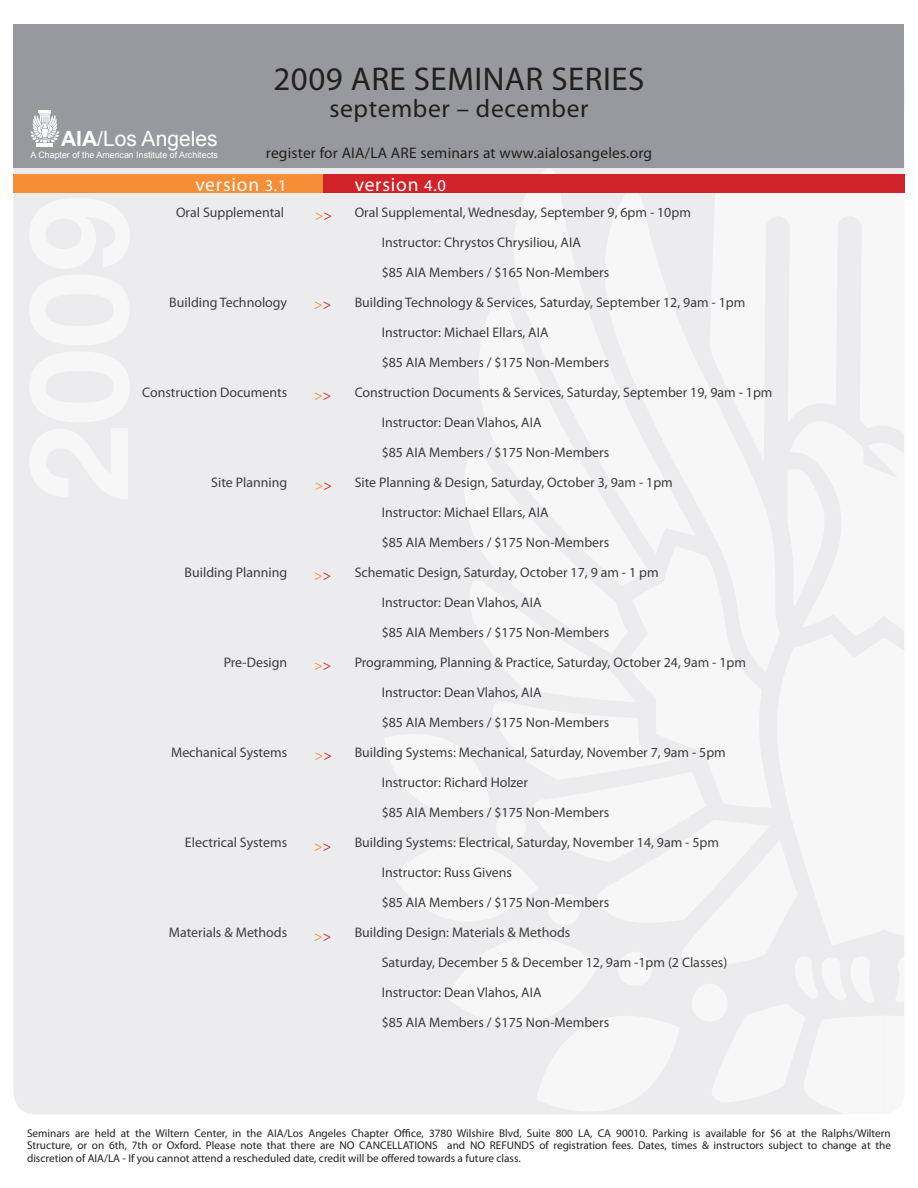
<style>
.page{position:relative;width:918px;height:1188px;background:#fff}
.page>*{position:absolute;margin:0;border:0;box-sizing:border-box;transform-origin:0 0}
.t1{font:33px "Myriad Pro";letter-spacing:.015em;color:#231f20}
.t2{font:25.5px "Myriad Pro";letter-spacing:.025em;color:#231f20}
.t3{font:21px "Arial";color:#fff}
.t4{font:19.5px "Myriad Pro";letter-spacing:.04em;color:#fff}
.program_info{font:15.3px "Myriad Pro";letter-spacing:.015em;color:#231f20}
.program_names{font:14.25px "Myriad Pro";color:#f68d37}
.program_names-2{font:13.8px "Myriad Pro";color:#3e3e3f}
.program_info-2{font:13.8px "Myriad Pro";color:#3e3e3f}
.t5{font:11.25px/12.8px "Myriad Pro";color:#231f20;text-align:justify}
.t6{font:8.85px "Arial";color:#fff}
.s1{font-weight:700}
.s2{font-size:16.5px}
.s3{color:#d1232a}
</style>
<div class="page">
<div style="left:14px;top:24px;width:890px;height:1090px;background:#ececee;border-radius:22px"></div>
<svg style="left:514px;top:169px;width:68px;height:125px;fill:#f7f7f8"></svg>
<svg style="left:479px;top:294px;width:105px;height:110px;fill:#f7f7f8"></svg>
<div style="left:662px;top:14px;width:256px;height:72px;background:#fff"></div>
<svg style="left:584px;top:193px;width:126px;height:211px;fill:#f7f7f8"></svg>
<svg style="left:710px;top:176px;width:195px;height:228px;fill:#f7f7f8"></svg>
<svg style="left:385px;top:404px;width:519px;height:710px"></svg>
<svg style="left:762px;top:634px;width:142px;height:312px;fill:#f7f7f8"></svg>
<div style="left:13px;top:25px;width:891px;height:143px;background:#97999c"></div>
<hr style="left:37px;top:143px;width:16px;height:4px;background:#fff">
<svg style="left:30px;top:111px;width:29px;height:32px"></svg>
<div style="left:13px;top:174px;width:310px;height:19px;background:#f68d37"></div>
<div style="left:323px;top:174px;width:581px;height:19px;background:#d1232a"></div>
<p class="t1" style="left:273px;top:61px;width:373px">2009 ARE SEMINAR SERIES</p>
<p class="t2" style="left:329px;top:95px;width:261px">september – december</p>
<p class="program_info" style="left:266px;top:144px;width:388px">register for AIA/LA ARE seminars at www.aialosangeles.org</p>
<p class="t3" style="left:61px;top:125px;width:158px"><span class="s1">AIA</span>/Los Angeles</p>
<p class="t6" style="left:31px;top:149px;width:189px">A Chapter of the American Institute of Architects</p>
<p class="t4" style="left:195px;top:174px;width:93px">version <span class="s2">3.1</span></p>
<p class="t4" style="left:355px;top:174px;width:93px">version <span class="s2">4.0</span></p>
<p class="program_names-2" style="left:176px;top:205px;width:110px">Oral Supplemental</p>
<p class="program_names-2" style="left:355px;top:205px;width:338px">Oral Supplemental, Wednesday, September 9, 6pm - 10pm</p>
<p class="program_info-2" style="left:382px;top:235px;width:201px">Instructor: Chrystos Chrysiliou, AIA</p>
<p class="program_info-2" style="left:382px;top:265px;width:229px">$85 AIA Members / $165 Non-Members</p>
<p class="program_names-2" style="left:169px;top:295px;width:119px">Building Technology</p>
<p class="program_names-2" style="left:355px;top:295px;width:392px">Building Technology &amp; Services, Saturday, September 12, 9am - 1pm</p>
<p class="program_names-2" style="left:382px;top:325px;width:168px">Instructor: Michael Ellars, AIA</p>
<p class="program_info-2" style="left:382px;top:355px;width:229px">$85 AIA Members / $175 Non-Members</p>
<p class="program_names-2" style="left:142px;top:385px;width:147px">Construction Documents</p>
<p class="program_names-2" style="left:355px;top:385px;width:419px">Construction Documents &amp; Services, Saturday, September 19, 9am - 1pm</p>
<p class="program_names-2" style="left:382px;top:415px;width:161px">Instructor: Dean Vlahos, AIA</p>
<p class="program_info-2" style="left:382px;top:445px;width:229px">$85 AIA Members / $175 Non-Members</p>
<p class="program_names-2" style="left:211px;top:475px;width:77px">Site Planning</p>
<p class="program_names-2" style="left:355px;top:475px;width:320px">Site Planning &amp; Design, Saturday, October 3, 9am - 1pm</p>
<p class="program_names-2" style="left:382px;top:505px;width:168px">Instructor: Michael Ellars, AIA</p>
<p class="program_info-2" style="left:382px;top:535px;width:229px">$85 AIA Members / $175 Non-Members</p>
<p class="program_names-2" style="left:185px;top:565px;width:104px">Building Planning</p>
<p class="program_names-2" style="left:355px;top:565px;width:305px">Schematic Design, Saturday, October 17, 9 am - 1 pm</p>
<p class="program_names-2" style="left:382px;top:595px;width:161px">Instructor: Dean Vlahos, AIA</p>
<p class="program_info-2" style="left:382px;top:625px;width:229px">$85 AIA Members / $175 Non-Members</p>
<p class="program_names-2" style="left:224px;top:655px;width:65px">Pre-Design</p>
<p class="program_names-2" style="left:355px;top:655px;width:393px">Programming, Planning &amp; Practice, Saturday, October 24, 9am - 1pm</p>
<p class="program_names-2" style="left:382px;top:685px;width:161px">Instructor: Dean Vlahos, AIA</p>
<p class="program_info-2" style="left:382px;top:715px;width:229px">$85 AIA Members / $175 Non-Members</p>
<p class="program_names-2" style="left:171px;top:745px;width:118px">Mechanical Systems</p>
<p class="program_names-2" style="left:355px;top:745px;width:373px">Building Systems: Mechanical, Saturday, November 7, 9am - 5pm</p>
<p class="program_names-2" style="left:382px;top:775px;width:148px">Instructor: Richard Holzer</p>
<p class="program_info-2" style="left:382px;top:805px;width:229px">$85 AIA Members / $175 Non-Members</p>
<p class="program_names-2" style="left:185px;top:835px;width:104px">Electrical Systems</p>
<p class="program_names-2" style="left:355px;top:835px;width:366px">Building Systems: Electrical, Saturday, November 14, 9am - 5pm</p>
<p class="program_names-2" style="left:382px;top:865px;width:132px">Instructor: Russ Givens</p>
<p class="program_info-2" style="left:382px;top:895px;width:229px">$85 AIA Members / $175 Non-Members</p>
<p class="program_names-2" style="left:169px;top:925px;width:120px">Materials &amp; Methods</p>
<p class="program_names-2" style="left:355px;top:925px;width:217px">Building Design: Materials &amp; Methods</p>
<p class="program_names-2" style="left:382px;top:955px;width:347px">Saturday, December 5 &amp; December 12, 9am -1pm (2 Classes)</p>
<p class="program_names-2" style="left:382px;top:985px;width:161px">Instructor: Dean Vlahos, AIA</p>
<p class="program_names-2" style="left:382px;top:1015px;width:229px">$85 AIA Members / $175 Non-Members</p>
<p class="program_names" style="left:315px;top:207px;width:18px">&gt;<span class="s3">&gt;</span></p>
<p class="program_names" style="left:314px;top:296px;width:18px">&gt;<span class="s3">&gt;</span></p>
<p class="program_names" style="left:314px;top:388px;width:18px">&gt;<span class="s3">&gt;</span></p>
<p class="program_names" style="left:315px;top:477px;width:18px">&gt;<span class="s3">&gt;</span></p>
<p class="program_names" style="left:314px;top:568px;width:18px">&gt;<span class="s3">&gt;</span></p>
<p class="program_names" style="left:314px;top:658px;width:18px">&gt;<span class="s3">&gt;</span></p>
<p class="program_names" style="left:315px;top:747px;width:18px">&gt;<span class="s3">&gt;</span></p>
<p class="program_names" style="left:314px;top:838px;width:18px">&gt;<span class="s3">&gt;</span></p>
<p class="program_names" style="left:314px;top:928px;width:18px">&gt;<span class="s3">&gt;</span></p>
<p class="t5" style="left:27px;top:1127px;width:866px">Seminars are held at the Wiltern Center, in the AIA/Los Angeles Chapter Office, 3780 Wilshire Blvd, Suite 800 LA, CA 90010. Parking is available for $6 at the Ralphs/Wiltern Structure, or on 6th, 7th or Oxford. Please note that there are NO CANCELLATIONS and NO REFUNDS of registration fees. Dates, times &amp; instructors subject to change at the discretion of AIA/LA - If you cannot attend a rescheduled date, credit will be offered towards a future class.</p>
</div>
